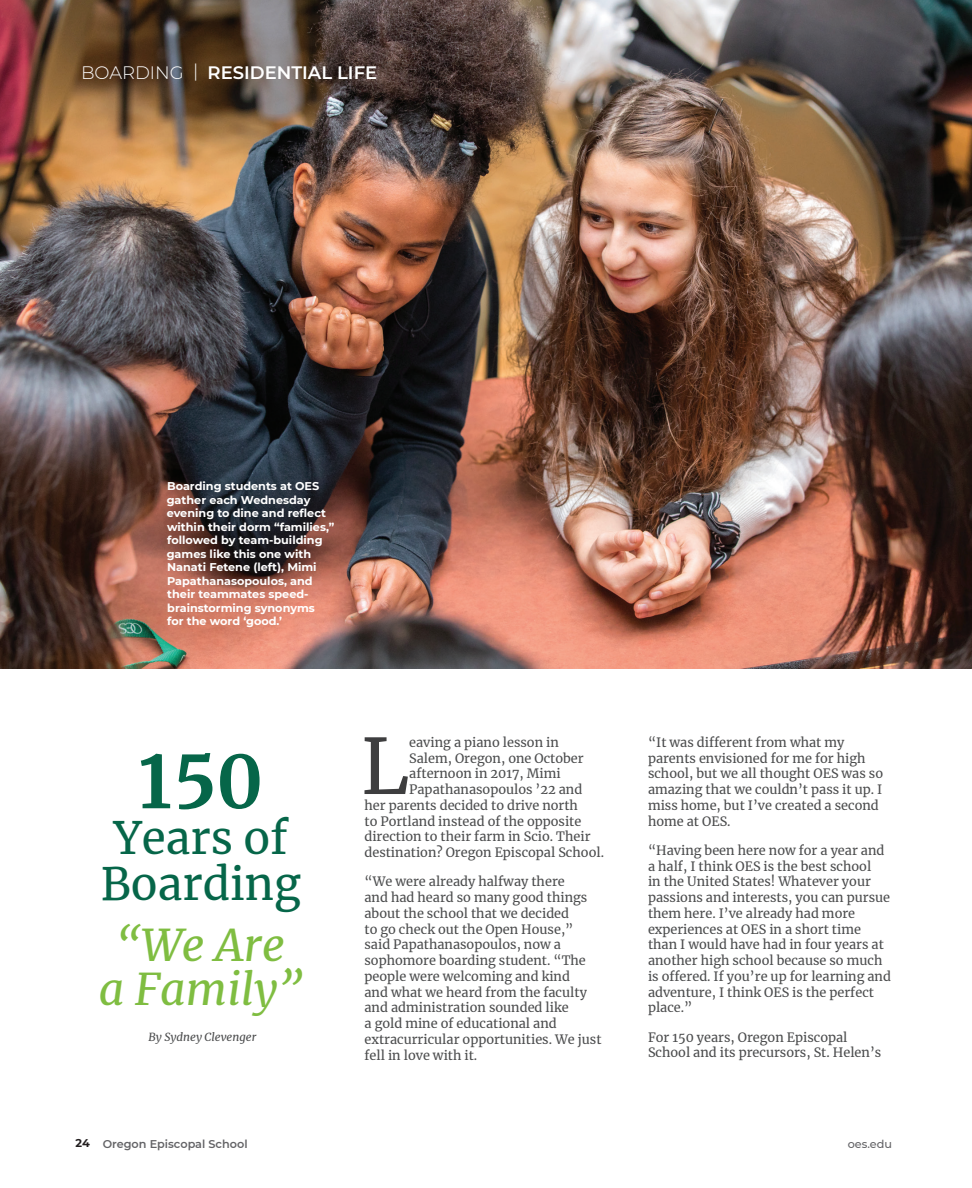
<style>
.page{position:relative;width:972px;height:1188px;background:#fff}
.page>*{position:absolute;margin:0;border:0;box-sizing:border-box;transform-origin:0 0}
.t1{font:76.35px "Merriweather";color:#3e3e3f}
.t2{font:700 72.45px "Merriweather";color:#066649}
.t3{font:44.1px/45.8px "Merriweather";color:#066649}
.t4{font:italic 44.1px/43.5px "Merriweather";color:#7fbd41;text-align:center}
.t5{font:600 18px "Montserrat";color:#fff}
.t6{font:12.75px/15.8px "Merriweather";color:#4b4c4d}
.t7{font:700 11.25px/13.5px "Montserrat";color:#fff}
.Footers{font:600 11.25px "Montserrat";color:#636366}
.t8{font:italic 11.25px "Merriweather";color:#4b4c4d}
.Footers-2{font:500 11.25px "Montserrat";color:#636366}
.t9{font:700 11.25px "Montserrat";color:#231f20}
.s1{font-weight:300}
</style>
<div class="page">
<img style="left:0;top:0;width:972px;height:668px">
<p class="t5" style="left:81px;top:60px;width:298px"><span class="s1">BOARDING |</span> RESIDENTIAL LIFE</p>
<p class="t7" style="left:167px;top:479px;width:169px">Boarding students at OES gather each Wednesday evening to dine and reflect within their dorm “families,” followed by team-building games like this one with<br>Nanati Fetene (left), Mimi<br>Papathanasopoulos, and their teammates speed&shy;brainstorming synonyms<br>for the word ‘good.’</p>
<p class="t2" style="left:138px;top:732px;width:126px">150</p>
<p class="t3" style="left:101px;top:814px;width:202px">Years of<br>Boarding</p>
<p class="t4" style="left:99px;top:922px;width:205px">“We Are a Family”</p>
<p class="t8" style="left:149px;top:1029px;width:109px">By Sydney Clevenger</p>
<p class="t1" style="left:361px;top:713px;width:50px">L</p>
<p class="t6" style="left:409px;top:734px;width:151px">eaving a piano lesson in</p>
<p class="t6" style="left:409px;top:750px;width:176px">Salem, Oregon, one October</p>
<p class="t6" style="left:409px;top:765px;width:153px">afternoon in 2017, Mimi</p>
<p class="t6" style="left:409px;top:781px;width:175px">Papathanasopoulos ’22 and</p>
<p class="t6" style="left:364px;top:797px;width:215px">her parents decided to drive north</p>
<p class="t6" style="left:364px;top:813px;width:218px">to Portland instead of the opposite</p>
<p class="t6" style="left:364px;top:828px;width:228px">direction to their farm in Scio. Their</p>
<p class="t6" style="left:364px;top:844px;width:241px">destination? Oregon Episcopal School.</p>
<p class="t6" style="left:364px;top:873px;width:239px">“We were already halfway there<br>and had heard so many good things about the school that we decided<br>to go check out the Open House,” said Papathanasopoulos, now a sophomore boarding student. “The people were welcoming and kind<br>and what we heard from the faculty and administration sounded like<br>a gold mine of educational and extracurricular opportunities. We just fell in love with it.</p>
<p class="t6" style="left:648px;top:734px;width:237px">“It was different from what my parents envisioned for me for high school, but we all thought OES was so amazing that we couldn’t pass it up. I miss home, but I’ve created a second home at OES.</p>
<p class="t6" style="left:648px;top:842px;width:245px">“Having been here now for a year and a half, I think OES is the best school<br>in the United States! Whatever your passions and interests, you can pursue them here. I’ve already had more experiences at OES in a short time than I would have had in four years at another high school because so much is offered. If you’re up for learning and adventure, I think OES is the perfect place.”</p>
<p class="t6" style="left:648px;top:1029px;width:235px">For 150 years, Oregon Episcopal<br>School and its precursors, St. Helen’s</p>
<p class="t9" style="left:76px;top:1135px;width:16px">24</p>
<p class="Footers" style="left:103px;top:1136px;width:146px">Oregon Episcopal School</p>
<p class="Footers-2" style="left:848px;top:1136px;width:46px">oes.edu</p>
</div>
